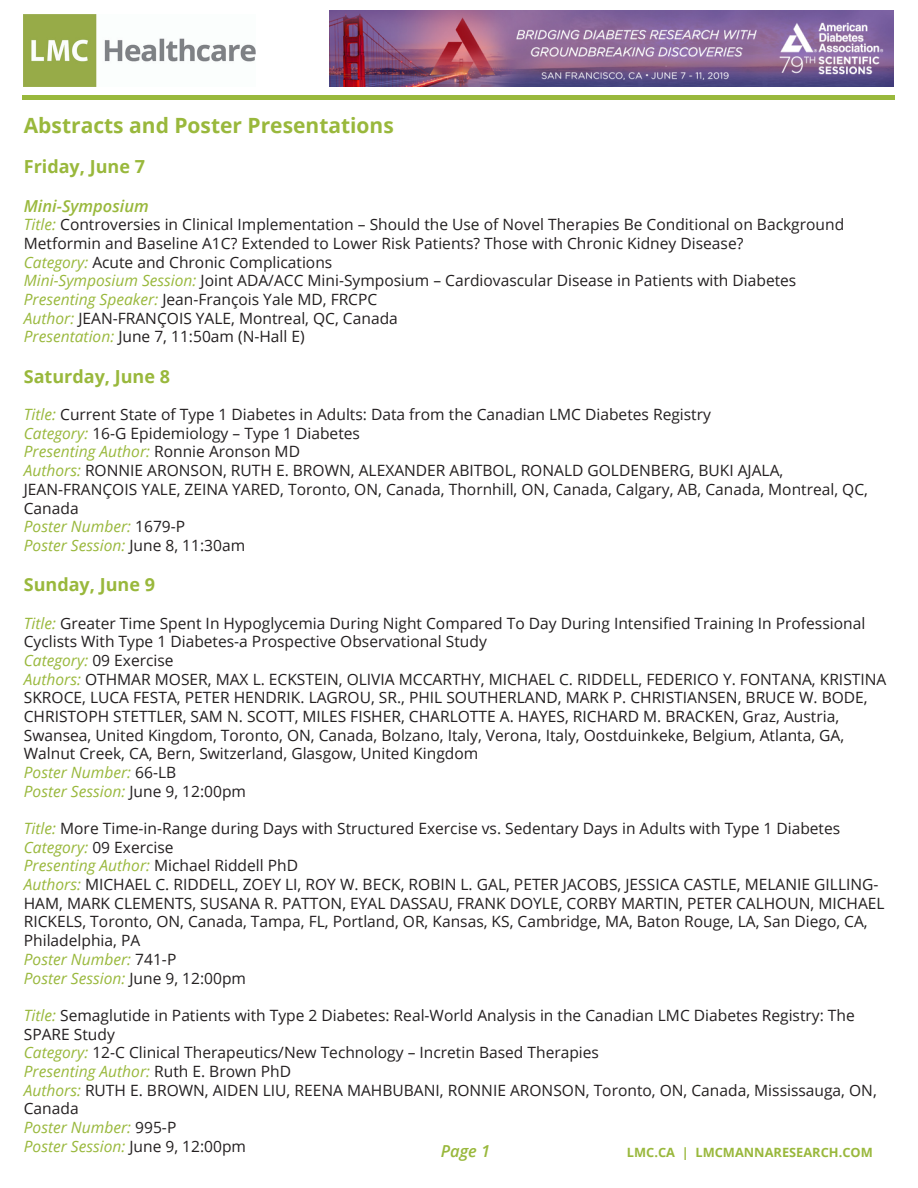
<style>
.page{position:relative;width:918px;height:1188px;background:#fff}
.page>*{position:absolute;margin:0;border:0;box-sizing:border-box;transform-origin:0 0}
.t1{font:700 21px "Open Sans";color:#99b83c}
.t2{font:700 18px "Open Sans";color:#99b83c}
.t3{font:italic 600 16.5px "Open Sans";color:#99b83c}
.t4{font:15.6px/18.8px "Open Sans";color:#231f20}
.t5{font:700 12.75px "Open Sans";color:#99b83c}
.s1{font-style:italic;color:#99b83c}
</style>
<div class="page">
<div style="left:22px;top:95px;width:873px;height:5px;background:#99b83c"></div>
<img style="left:24px;top:14px;width:231px;height:72px">
<img style="left:329px;top:11px;width:565px;height:76px">
<h1 class="t1" style="left:24px;top:110px;width:372px">Abstracts and Poster Presentations</h1>
<p class="t2" style="left:24px;top:154px;width:123px">Friday, June 7</p>
<p class="t3" style="left:24px;top:194px;width:126px">Mini-Symposium</p>
<p class="t4" style="left:24px;top:215px;width:822px"><span class="s1">Title:</span> Controversies in Clinical Implementation – Should the Use of Novel Therapies Be Conditional on Background Metformin and Baseline A1C? Extended to Lower Risk Patients? Those with Chronic Kidney Disease?<br><span class="s1">Category:</span> Acute and Chronic Complications<br><span class="s1">Mini-Symposium Session:</span> Joint ADA/ACC Mini-Symposium – Cardiovascular Disease in Patients with Diabetes <span class="s1">Presenting Speaker:</span> Jean-François Yale MD, FRCPC<br><span class="s1">Author:</span> JEAN-FRANÇOIS YALE, Montreal, QC, Canada<br><span class="s1">Presentation:</span> June 7, 11:50am (N-Hall E)</p>
<p class="t2" style="left:24px;top:364px;width:148px">Saturday, June 8</p>
<p class="t4" style="left:24px;top:405px;width:846px"><span class="s1">Title:</span> Current State of Type 1 Diabetes in Adults: Data from the Canadian LMC Diabetes Registry<br><span class="s1">Category:</span> 16-G Epidemiology – Type 1 Diabetes<br><span class="s1">Presenting Author:</span> Ronnie Aronson MD<br><span class="s1">Authors:</span> RONNIE ARONSON, RUTH E. BROWN, ALEXANDER ABITBOL, RONALD GOLDENBERG, BUKI AJALA, JEAN-FRANÇOIS YALE, ZEINA YARED, Toronto, ON, Canada, Thornhill, ON, Canada, Calgary, AB, Canada, Montreal, QC, Canada<br><span class="s1">Poster Number:</span> 1679-P<br><span class="s1">Poster Session:</span> June 8, 11:30am</p>
<p class="t2" style="left:24px;top:572px;width:133px">Sunday, June 9</p>
<p class="t4" style="left:24px;top:613px;width:864px"><span class="s1">Title:</span> Greater Time Spent In Hypoglycemia During Night Compared To Day During Intensified Training In Professional Cyclists With Type 1 Diabetes-a Prospective Observational Study<br><span class="s1">Category:</span> 09 Exercise<br><span class="s1">Authors:</span> OTHMAR MOSER, MAX L. ECKSTEIN, OLIVIA MCCARTHY, MICHAEL C. RIDDELL, FEDERICO Y. FONTANA, KRISTINA SKROCE, LUCA FESTA, PETER HENDRIK. LAGROU, SR., PHIL SOUTHERLAND, MARK P. CHRISTIANSEN, BRUCE W. BODE, CHRISTOPH STETTLER, SAM N. SCOTT, MILES FISHER, CHARLOTTE A. HAYES, RICHARD M. BRACKEN, Graz, Austria, Swansea, United Kingdom, Toronto, ON, Canada, Bolzano, Italy, Verona, Italy, Oostduinkeke, Belgium, Atlanta, GA, Walnut Creek, CA, Bern, Switzerland, Glasgow, United Kingdom<br><span class="s1">Poster Number:</span> 66-LB<br><span class="s1">Poster Session:</span> June 9, 12:00pm</p>
<p class="t4" style="left:24px;top:819px;width:862px"><span class="s1">Title:</span> More Time-in-Range during Days with Structured Exercise vs. Sedentary Days in Adults with Type 1 Diabetes <span class="s1">Category:</span> 09 Exercise<br><span class="s1">Presenting Author:</span> Michael Riddell PhD<br><span class="s1">Authors:</span> MICHAEL C. RIDDELL, ZOEY LI, ROY W. BECK, ROBIN L. GAL, PETER JACOBS, JESSICA CASTLE, MELANIE GILLING-HAM, MARK CLEMENTS, SUSANA R. PATTON, EYAL DASSAU, FRANK DOYLE, CORBY MARTIN, PETER CALHOUN, MICHAEL RICKELS, Toronto, ON, Canada, Tampa, FL, Portland, OR, Kansas, KS, Cambridge, MA, Baton Rouge, LA, San Diego, CA, Philadelphia, PA<br><span class="s1">Poster Number:</span> 741-P<br><span class="s1">Poster Session:</span> June 9, 12:00pm</p>
<p class="t4" style="left:24px;top:1005px;width:855px"><span class="s1">Title:</span> Semaglutide in Patients with Type 2 Diabetes: Real-World Analysis in the Canadian LMC Diabetes Registry: The SPARE Study<br><span class="s1">Category:</span> 12-C Clinical Therapeutics/New Technology – Incretin Based Therapies<br><span class="s1">Presenting Author:</span> Ruth E. Brown PhD<br><span class="s1">Authors:</span> RUTH E. BROWN, AIDEN LIU, REENA MAHBUBANI, RONNIE ARONSON, Toronto, ON, Canada, Mississauga, ON, Canada<br><span class="s1">Poster Number:</span> 995-P<br><span class="s1">Poster Session:</span> June 9, 12:00pm</p>
<p class="t3" style="left:441px;top:1139px;width:51px">Page 1</p>
<p class="t5" style="left:627px;top:1143px;width:247px">LMC.CA | LMCMANNARESEARCH.COM</p>
</div>
